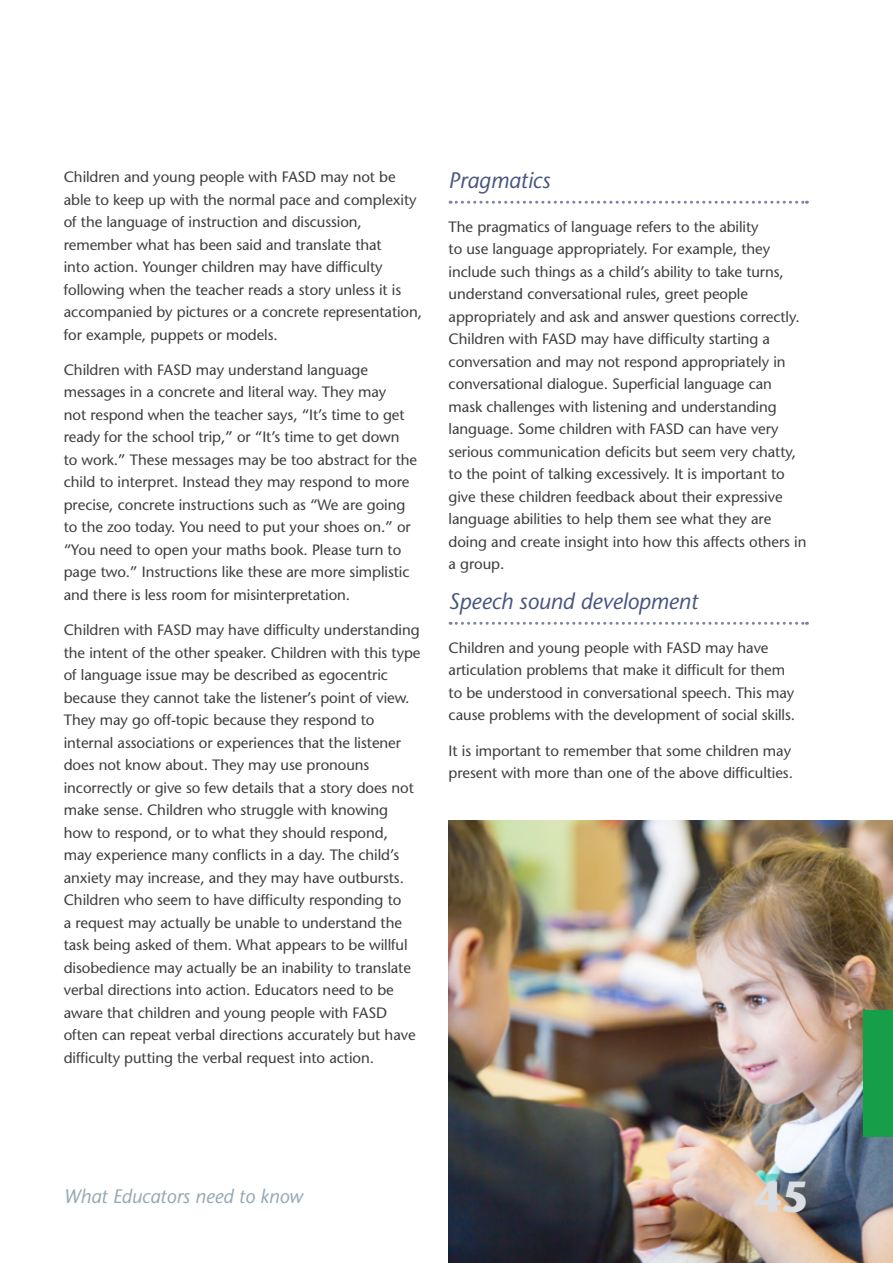
<style>
.page{position:relative;width:893px;height:1263px;background:#fff}
.page>*{position:absolute;margin:0;border:0;box-sizing:border-box;transform-origin:0 0}
.t1{font:700 43.5px "Stone Sans";color:#dadee2}
.Sub_sub_heads{font:italic 22.5px "Stone Sans";color:#485580}
.t2{font:italic 19.5px "Stone Sans";color:#96a7b4}
.Body_Text{font:15px/22.5px "Stone Sans";letter-spacing:-.005em;color:#3e3e3f}
</style>
<div class="page">
<svg style="left:450px;top:201px;width:357px;height:3px"></svg>
<svg style="left:450px;top:622px;width:357px;height:3px"></svg>
<img style="left:449px;top:821px;width:444px;height:442px">
<div style="left:863px;top:1010px;width:30px;height:127px;background:#169e48"></div>
<p class="Body_Text" style="left:64px;top:165px;width:360px">Children and young people with FASD may not be able to keep up with the normal pace and complexity of the language of instruction and discussion, remember what has been said and translate that<br>into action. Younger children may have difficulty following when the teacher reads a story unless it is accompanied by pictures or a concrete representation, for example, puppets or models.</p>
<p class="Body_Text" style="left:64px;top:358px;width:355px">Children with FASD may understand language messages in a concrete and literal way. They may<br>not respond when the teacher says, “It’s time to get ready for the school trip,” or “It’s time to get down<br>to work.” These messages may be too abstract for the child to interpret. Instead they may respond to more precise, concrete instructions such as “We are going to the zoo today. You need to put your shoes on.” or “You need to open your maths book. Please turn to page two.” Instructions like these are more simplistic and there is less room for misinterpretation.</p>
<p class="Body_Text" style="left:64px;top:618px;width:358px">Children with FASD may have difficulty understanding the intent of the other speaker. Children with this type of language issue may be described as egocentric because they cannot take the listener’s point of view.<br>They may go off-topic because they respond to internal associations or experiences that the listener does not know about. They may use pronouns incorrectly or give so few details that a story does not make sense. Children who struggle with knowing how to respond, or to what they should respond,<br>may experience many conflicts in a day. The child’s anxiety may increase, and they may have outbursts.<br>Children who seem to have difficulty responding to<br>a request may actually be unable to understand the task being asked of them. What appears to be willful disobedience may actually be an inability to translate verbal directions into action. Educators need to be aware that children and young people with FASD often can repeat verbal directions accurately but have difficulty putting the verbal request into action.</p>
<p class="Sub_sub_heads" style="left:449px;top:166px;width:103px">Pragmatics</p>
<p class="Body_Text" style="left:449px;top:215px;width:359px">The pragmatics of language refers to the ability<br>to use language appropriately. For example, they include such things as a child’s ability to take turns, understand conversational rules, greet people appropriately and ask and answer questions correctly.<br>Children with FASD may have difficulty starting a conversation and may not respond appropriately in conversational dialogue. Superficial language can mask challenges with listening and understanding language. Some children with FASD can have very serious communication deficits but seem very chatty, to the point of talking excessively. It is important to give these children feedback about their expressive language abilities to help them see what they are doing and create insight into how this affects others in a group.</p>
<p class="Sub_sub_heads" style="left:449px;top:587px;width:251px">Speech sound development</p>
<p class="Body_Text" style="left:449px;top:636px;width:348px">Children and young people with FASD may have articulation problems that make it difficult for them to be understood in conversational speech. This may cause problems with the development of social skills.</p>
<p class="Body_Text" style="left:449px;top:739px;width:346px">It is important to remember that some children may present with more than one of the above difficulties.</p>
<p class="t2" style="left:64px;top:1184px;width:241px">What Educators need to know</p>
<p class="t1" style="left:755px;top:1169px;width:55px">45</p>
</div>
